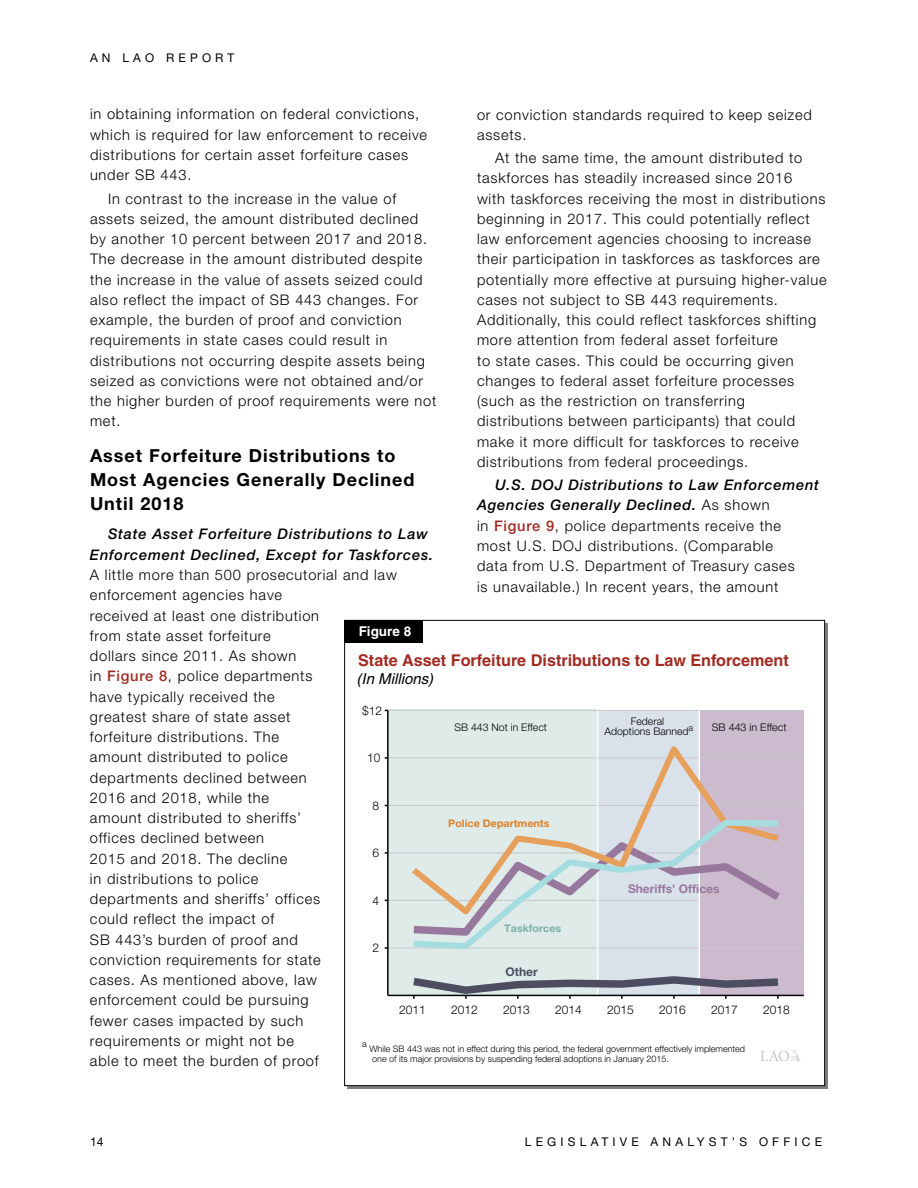
<style>
.page{position:relative;width:918px;height:1188px;background:#fff}
.page>*{position:absolute;margin:0;border:0;box-sizing:border-box;transform-origin:0 0}
.t1{font:700 18px/24px "Helvetica Neue LT";letter-spacing:.055em;color:#000}
.t2{font:700 16.2px "Helvetica";color:#a12b22}
.t3{font:italic 15px "Helvetica";color:#000}
.t4{font:300 14.7px/20.2px "Helvetica Neue LT";letter-spacing:.055em;color:#000}
.t5{font:italic 500 14.7px/20.2px "Helvetica Neue LT";letter-spacing:.055em;color:#000}
.t6{font:700 13.5px "Helvetica";color:#fff}
.t7{font:300 12px "Helvetica Neue LT";color:#000}
.t8{font:12px "Helvetica Neue LT";letter-spacing:.35em;color:#000}
.t9{font:700 12px "Helvetica Neue LT";color:#99789d}
.t10{font:700 12px "Helvetica Neue LT";color:#4d4d62}
.t11{font:300 10.5px/10.5px "Helvetica Neue LT";color:#000;text-align:center}
.t12{font:700 10.5px "Helvetica Neue LT";color:#df7f26}
.t13{font:700 10.5px "Helvetica Neue LT";color:#7cb0a9}
.t14{font:300 9px/10.8px "Helvetica Neue LT";color:#000}
.s1{font-weight:500;color:#a02b22}
.s2{font-weight:500;font-style:italic}
</style>
<div class="page">
<svg style="left:760px;top:1050px;width:41px;height:11px"></svg>
<div style="left:389px;top:710px;width:208px;height:285px;background:#deebe9"></div>
<div style="left:598px;top:710px;width:101px;height:286px;background:#d9e1eb"></div>
<div style="left:699px;top:710px;width:105px;height:285px;background:#ccbbce"></div>
<hr style="left:388px;top:710px;width:416px;height:1px;background:#c7c8ca">
<hr style="left:388px;top:758px;width:416px;height:1px;background:#c7c8ca">
<hr style="left:388px;top:805px;width:416px;height:1px;background:#c7c8ca">
<hr style="left:388px;top:853px;width:416px;height:1px;background:#c7c8ca">
<hr style="left:388px;top:900px;width:416px;height:1px;background:#c7c8ca">
<hr style="left:388px;top:948px;width:416px;height:1px;background:#c7c8ca">
<hr style="left:699px;top:711px;width:1px;height:283px;background:#fff">
<hr style="left:387px;top:710px;width:2px;height:285px;background:#000">
<hr style="left:388px;top:995px;width:416px;height:1px;background:#000">
<svg style="left:405px;top:737px;width:320px;height:117px"></svg>
<svg style="left:408px;top:817px;width:372px;height:135px"></svg>
<svg style="left:405px;top:972px;width:381px;height:27px"></svg>
<div style="left:345px;top:620px;width:78px;height:23px;background:#000"></div>
<p class="t8" style="left:90px;top:50px;width:146px">AN LAO REPORT</p>
<p class="t4" style="left:90px;top:104px;width:339px">in obtaining information on federal convictions, which is required for law enforcement to receive distributions for certain asset forfeiture cases under SB 443.</p>
<p class="t4" style="left:90px;top:188px;width:348px;text-indent:18px">In contrast to the increase in the value of assets seized, the amount distributed declined by another 10 percent between 2017 and 2018.<br>The decrease in the amount distributed despite the increase in the value of assets seized could also reflect the impact of SB 443 changes. For example, the burden of proof and conviction requirements in state cases could result in distributions not occurring despite assets being seized as convictions were not obtained and/or the higher burden of proof requirements were not met.</p>
<p class="t1" style="left:90px;top:443px;width:326px">Asset Forfeiture Distributions to<br>Most Agencies Generally Declined<br>Until 2018</p>
<p class="t5" style="left:90px;top:524px;width:345px;text-indent:18px">State Asset Forfeiture Distributions to Law<br>Enforcement Declined, Except for Taskforces.</p>
<p class="t4" style="left:90px;top:564px;width:308px">A little more than 500 prosecutorial and law enforcement agencies have<br>received at least one distribution<br>from state asset forfeiture<br>dollars since 2011. As shown<br>in <span class="s1">Figure 8</span>, police departments<br>have typically received the<br>greatest share of state asset<br>forfeiture distributions. The<br>amount distributed to police<br>departments declined between<br>2016 and 2018, while the<br>amount distributed to sheriffs’<br>offices declined between<br>2015 and 2018. The decline<br>in distributions to police<br>departments and sheriffs’ offices<br>could reflect the impact of<br>SB 443’s burden of proof and<br>conviction requirements for state<br>cases. As mentioned above, law enforcement could be pursuing<br>fewer cases impacted by such requirements or might not be<br>able to meet the burden of proof</p>
<p class="t4" style="left:477px;top:104px;width:337px">or conviction standards required to keep seized assets.</p>
<p class="t4" style="left:477px;top:147px;width:351px;text-indent:18px">At the same time, the amount distributed to taskforces has steadily increased since 2016<br>with taskforces receiving the most in distributions beginning in 2017. This could potentially reflect law enforcement agencies choosing to increase their participation in taskforces as taskforces are potentially more effective at pursuing higher-value cases not subject to SB 443 requirements.<br>Additionally, this could reflect taskforces shifting more attention from federal asset forfeiture<br>to state cases. This could be occurring given changes to federal asset forfeiture processes (such as the restriction on transferring distributions between participants) that could make it more difficult for taskforces to receive distributions from federal proceedings.</p>
<p class="t4" style="left:477px;top:475px;width:344px;text-indent:18px"><span class="s2">U.S. DOJ Distributions to Law Enforcement Agencies Generally Declined.</span> As shown<br>in <span class="s1">Figure 9</span>, police departments receive the<br>most U.S. DOJ distributions. (Comparable<br>data from U.S. Department of Treasury cases<br>is unavailable.) In recent years, the amount</p>
<p class="t6" style="left:359px;top:623px;width:54px">Figure 8</p>
<p class="t2" style="left:358px;top:651px;width:432px">State Asset Forfeiture Distributions to Law Enforcement</p>
<p class="t3" style="left:357px;top:670px;width:78px">(In Millions)</p>
<p class="t7" style="left:362px;top:703px;width:22px">$12</p>
<p class="t11" style="left:604px;top:716px;width:86px">Federal<br>Adoptions Banned</p>
<p class="t11" style="left:712px;top:722px;width:76px">SB 443 in Effect</p>
<p class="t11" style="left:455px;top:722px;width:94px">SB 443 Not in Effect</p>
<p class="t14" style="left:689px;top:722px;width:6px">a</p>
<p class="t7" style="left:367px;top:751px;width:15px">10</p>
<p class="t7" style="left:372px;top:798px;width:8px">8</p>
<p class="t12" style="left:448px;top:817px;width:103px">Police Departments</p>
<p class="t7" style="left:372px;top:846px;width:8px">6</p>
<p class="t9" style="left:628px;top:881px;width:93px">Sheriffs’ Offices</p>
<p class="t7" style="left:372px;top:893px;width:8px">4</p>
<p class="t13" style="left:504px;top:922px;width:59px">Taskforces</p>
<p class="t10" style="left:506px;top:964px;width:34px">Other</p>
<p class="t7" style="left:372px;top:941px;width:8px">2</p>
<p class="t7" style="left:399px;top:1003px;width:28px">2011</p>
<p class="t7" style="left:451px;top:1003px;width:28px">2012</p>
<p class="t7" style="left:503px;top:1003px;width:28px">2013</p>
<p class="t7" style="left:555px;top:1003px;width:28px">2014</p>
<p class="t7" style="left:607px;top:1003px;width:28px">2015</p>
<p class="t7" style="left:659px;top:1003px;width:28px">2016</p>
<p class="t7" style="left:711px;top:1003px;width:28px">2017</p>
<p class="t7" style="left:763px;top:1003px;width:28px">2018</p>
<p class="t14" style="left:362px;top:1038px;width:6px">a</p>
<p class="t14" style="left:372px;top:1043px;width:374px;text-indent:-3px">While SB 443 was not in effect during this period, the federal government effectively implemented one of its major provisions by suspending federal adoptions in January 2015.</p>
<p class="t8" style="left:90px;top:1134px;width:15px">14</p>
<p class="t8" style="left:525px;top:1134px;width:299px">LEGISLATIVE ANALYST’S OFFICE</p>
</div>
